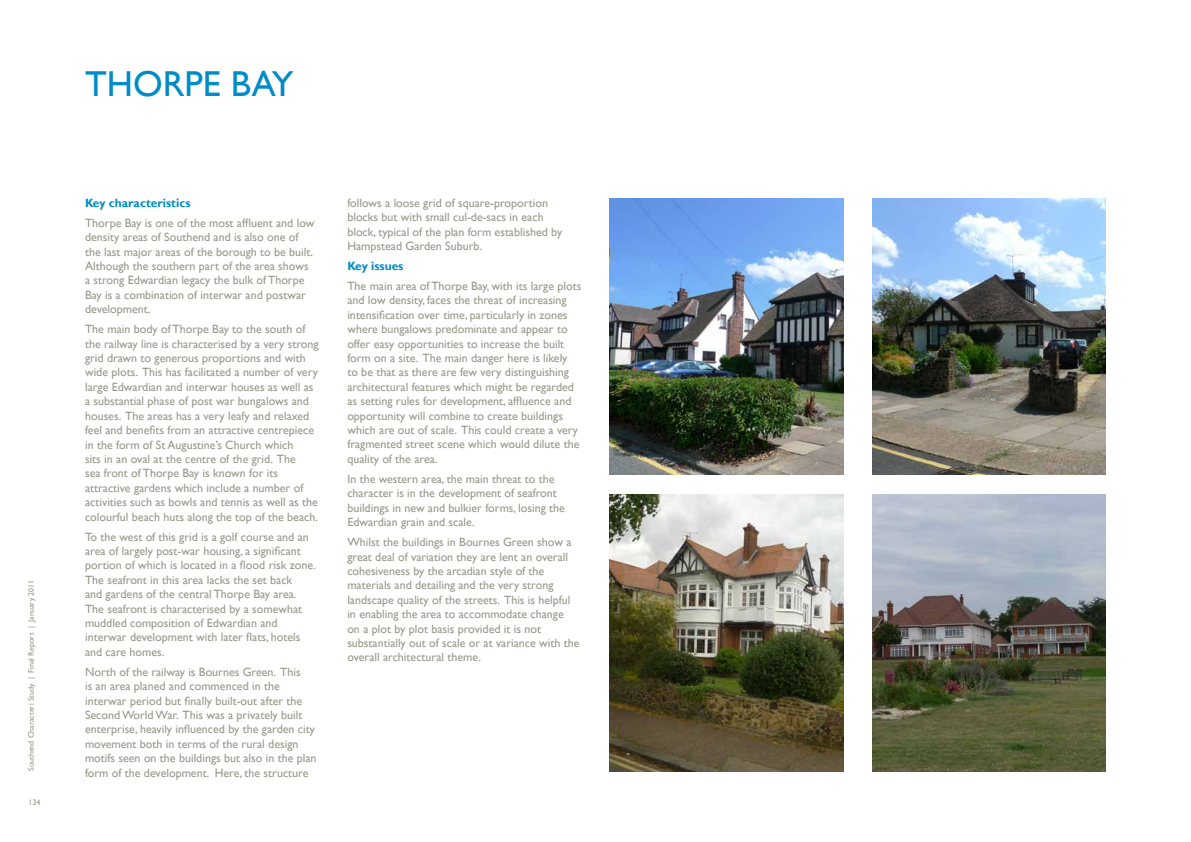
<style>
.page{position:relative;width:1191px;height:842px;background:#fff}
.page>*{position:absolute;margin:0;border:0;box-sizing:border-box;transform-origin:0 0}
.t1{font:36px "Gill Sans";color:#008cc7}
.t2{font:12px/14.4px "Gill Sans";color:#97998a}
.t3{font:700 12px "Gill Sans";color:#008cc7}
.t4{font:8px "Gill Sans";color:#97998a}
</style>
<div class="page">
<img style="left:609px;top:494px;width:234px;height:277px">
<img style="left:609px;top:198px;width:234px;height:276px">
<img style="left:872px;top:494px;width:234px;height:277px">
<img style="left:872px;top:198px;width:234px;height:276px">
<p class="t4" style="left:27px;top:771px;width:193px;rotate:-90deg">Southend Characteri Study | Final Report | January 2011</p>
<p class="t4" style="left:28px;top:798px;width:13px">134</p>
<h1 class="t1" style="left:85px;top:63px;width:210px">THORPE BAY</h1>
<p class="t3" style="left:85px;top:195px;width:107px">Key characteristics</p>
<p class="t2" style="left:85px;top:216px;width:231px">Thorpe Bay is one of the most affluent and low density areas of Southend and is also one of the last major areas of the borough to be built.<br>Although the southern part of the area shows a strong Edwardian legacy the bulk of Thorpe Bay is a combination of interwar and postwar development.</p>
<p class="t2" style="left:85px;top:322px;width:235px">The main body of Thorpe Bay to the south of the railway line is characterised by a very strong grid drawn to generous proportions and with wide plots. This has facilitated a number of very large Edwardian and interwar houses as well as a substantial phase of post war bungalows and houses. The areas has a very leafy and relaxed feel and benefits from an attractive centrepiece in the form of St Augustine’s Church which<br>sits in an oval at the centre of the grid. The<br>sea front of Thorpe Bay is known for its attractive gardens which include a number of activities such as bowls and tennis as well as the colourful beach huts along the top of the beach.</p>
<p class="t2" style="left:85px;top:529px;width:232px">To the west of this grid is a golf course and an area of largely post-war housing, a significant portion of which is located in a flood risk zone.<br>The seafront in this area lacks the set back<br>and gardens of the central Thorpe Bay area.<br>The seafront is characterised by a somewhat muddled composition of Edwardian and interwar development with later flats, hotels and care homes.</p>
<p class="t2" style="left:85px;top:665px;width:233px">North of the railway is Bournes Green. This<br>is an area planed and commenced in the interwar period but finally built-out after the Second World War. This was a privately built enterprise, heavily influenced by the garden city movement both in terms of the rural design motifs seen on the buildings but also in the plan form of the development. Here, the structure</p>
<p class="t2" style="left:347px;top:196px;width:216px">follows a loose grid of square-proportion blocks but with small cul-de-sacs in each block, typical of the plan form established by Hampstead Garden Suburb.</p>
<p class="t3" style="left:347px;top:259px;width:58px">Key issues</p>
<p class="t2" style="left:347px;top:279px;width:235px">The main area of Thorpe Bay, with its large plots and low density, faces the threat of increasing intensification over time, particularly in zones where bungalows predominate and appear to offer easy opportunities to increase the built form on a site. The main danger here is likely<br>to be that as there are few very distinguishing architectural features which might be regarded as setting rules for development, affluence and opportunity will combine to create buildings which are out of scale. This could create a very fragmented street scene which would dilute the quality of the area.</p>
<p class="t2" style="left:347px;top:472px;width:219px">In the western area, the main threat to the character is in the development of seafront buildings in new and bulkier forms, losing the Edwardian grain and scale.</p>
<p class="t2" style="left:347px;top:535px;width:234px">Whilst the buildings in Bournes Green show a great deal of variation they are lent an overall cohesiveness by the arcadian style of the materials and detailing and the very strong landscape quality of the streets. This is helpful in enabling the area to accommodate change<br>on a plot by plot basis provided it is not substantially out of scale or at variance with the overall architectural theme.</p>
</div>
